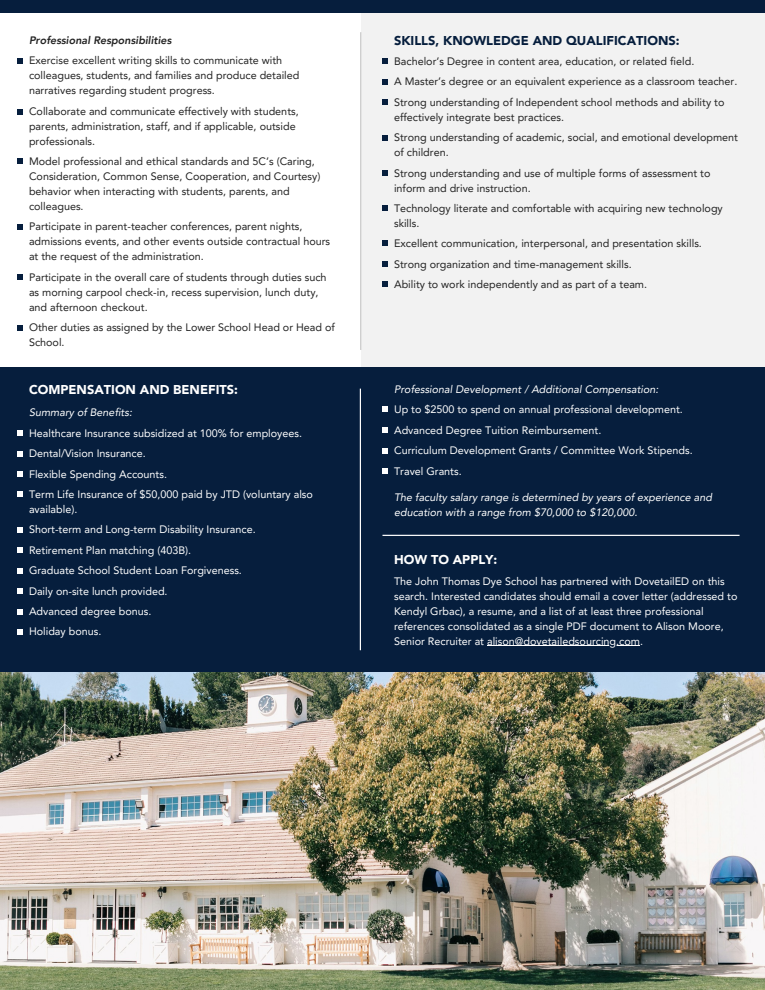
<style>
.page{position:relative;width:765px;height:990px;background:#fff}
.page>*{position:absolute;margin:0;border:0;box-sizing:border-box;transform-origin:0 0}
.t1{font:900 12.8px "Avenir LT Pro";color:#fff}
.t2{font:900 12.8px "Avenir LT Pro";color:#061e3d}
.t3{font:10.8px/15px "Avenir LT Pro";color:#222}
.t4{font:10.8px/15px "Avenir LT Pro";color:#fff}
.t5{font:italic 10.8px/15px "Avenir LT Pro";color:#fff}
.t6{font:italic 800 10.8px "Avenir LT Pro";color:#222}
</style>
<div class="page">
<img style="left:0;top:672px;width:765px;height:318px">
<div style="left:361px;top:0;width:404px;height:367px;background:#f2f2f2"></div>
<hr style="left:360px;top:32px;width:1px;height:318px;background:#222">
<svg style="left:17px;top:59px;width:6px;height:5px"></svg>
<svg style="left:17px;top:109px;width:6px;height:5px"></svg>
<svg style="left:17px;top:159px;width:6px;height:5px"></svg>
<svg style="left:17px;top:225px;width:6px;height:5px"></svg>
<svg style="left:17px;top:275px;width:6px;height:5px"></svg>
<svg style="left:17px;top:325px;width:6px;height:5px"></svg>
<div style="left:0;top:0;width:765px;height:13px;background:#061e3d"></div>
<svg style="left:382px;top:59px;width:6px;height:5px"></svg>
<svg style="left:382px;top:79px;width:6px;height:5px"></svg>
<svg style="left:382px;top:100px;width:6px;height:5px"></svg>
<svg style="left:382px;top:135px;width:6px;height:5px"></svg>
<svg style="left:382px;top:170px;width:6px;height:6px"></svg>
<svg style="left:382px;top:205px;width:6px;height:6px"></svg>
<svg style="left:382px;top:241px;width:6px;height:5px"></svg>
<svg style="left:382px;top:262px;width:6px;height:5px"></svg>
<svg style="left:382px;top:281px;width:6px;height:6px"></svg>
<div style="left:0;top:367px;width:765px;height:305px;background:#061e3d"></div>
<hr style="left:360px;top:389px;width:1px;height:261px;background:#fff">
<svg style="left:17px;top:430px;width:6px;height:5px"></svg>
<svg style="left:382px;top:407px;width:6px;height:5px"></svg>
<svg style="left:17px;top:451px;width:6px;height:5px"></svg>
<svg style="left:382px;top:428px;width:6px;height:5px"></svg>
<svg style="left:17px;top:471px;width:6px;height:5px"></svg>
<svg style="left:382px;top:448px;width:6px;height:5px"></svg>
<svg style="left:17px;top:492px;width:6px;height:5px"></svg>
<svg style="left:382px;top:468px;width:6px;height:6px"></svg>
<svg style="left:17px;top:528px;width:6px;height:5px"></svg>
<svg style="left:17px;top:548px;width:6px;height:5px"></svg>
<svg style="left:17px;top:568px;width:6px;height:5px"></svg>
<svg style="left:17px;top:589px;width:6px;height:5px"></svg>
<svg style="left:17px;top:609px;width:6px;height:5px"></svg>
<svg style="left:17px;top:629px;width:6px;height:6px"></svg>
<hr style="left:487px;top:645px;width:153px;height:1px;background:#fff">
<hr style="left:383px;top:535px;width:357px;height:1px;background:#fff">
<h1 class="t6" style="left:29px;top:36px;width:144px">Professional Responsibilities</h1>
<p class="t3" style="left:29px;top:54px;width:272px">Exercise excellent writing skills to communicate with colleagues, students, and families and produce detailed narratives regarding student progress.</p>
<p class="t3" style="left:29px;top:104px;width:271px">Collaborate and communicate effectively with students, parents, administration, staff, and if applicable, outside professionals.</p>
<p class="t3" style="left:29px;top:155px;width:293px">Model professional and ethical standards and 5C’s (Caring, Consideration, Common Sense, Cooperation, and Courtesy) behavior when interacting with students, parents, and colleagues.</p>
<p class="t3" style="left:29px;top:220px;width:303px">Participate in parent-teacher conferences, parent nights, admissions events, and other events outside contractual hours at the request of the administration.</p>
<p class="t3" style="left:29px;top:271px;width:299px">Participate in the overall care of students through duties such as morning carpool check-in, recess supervision, lunch duty, and afternoon checkout.</p>
<p class="t3" style="left:29px;top:321px;width:307px">Other duties as assigned by the Lower School Head or Head of<br>School.</p>
<h1 class="t1" style="left:29px;top:385px;width:210px">COMPENSATION AND BENEFITS:</h1>
<p class="t5" style="left:29px;top:406px;width:105px">Summary of Benefits:</p>
<p class="t4" style="left:29px;top:427px;width:275px">Healthcare Insurance subsidized at 100% for employees.</p>
<p class="t4" style="left:29px;top:447px;width:118px">Dental/Vision Insurance.</p>
<p class="t4" style="left:29px;top:467px;width:140px">Flexible Spending Accounts.</p>
<p class="t4" style="left:29px;top:488px;width:285px">Term Life Insurance of $50,000 paid by JTD (voluntary also available).</p>
<p class="t4" style="left:29px;top:523px;width:228px">Short-term and Long-term Disability Insurance.</p>
<p class="t4" style="left:29px;top:544px;width:164px">Retirement Plan matching (403B).</p>
<p class="t4" style="left:29px;top:564px;width:214px">Graduate School Student Loan Forgiveness.</p>
<p class="t4" style="left:29px;top:584px;width:140px">Daily on-site lunch provided.</p>
<p class="t4" style="left:29px;top:605px;width:124px">Advanced degree bonus.</p>
<p class="t4" style="left:29px;top:625px;width:74px">Holiday bonus.</p>
<p class="t2" style="left:394px;top:35px;width:287px">SKILLS, KNOWLEDGE AND QUALIFICATIONS:</p>
<p class="t3" style="left:394px;top:55px;width:302px">Bachelor’s Degree in content area, education, or related field.</p>
<p class="t3" style="left:394px;top:75px;width:345px">A Master’s degree or an equivalent experience as a classroom teacher.</p>
<p class="t3" style="left:394px;top:95px;width:332px">Strong understanding of Independent school methods and ability to effectively integrate best practices.</p>
<h2 class="t3" style="left:394px;top:131px;width:345px">Strong understanding of academic, social, and emotional development of children.</h2>
<p class="t3" style="left:394px;top:166px;width:318px">Strong understanding and use of multiple forms of assessment to inform and drive instruction.</p>
<p class="t3" style="left:394px;top:202px;width:330px">Technology literate and comfortable with acquiring new technology skills.</p>
<p class="t3" style="left:394px;top:237px;width:309px">Excellent communication, interpersonal, and presentation skills.</p>
<p class="t3" style="left:394px;top:257px;width:239px">Strong organization and time-management skills.</p>
<p class="t3" style="left:394px;top:278px;width:255px">Ability to work independently and as part of a team.</p>
<p class="t5" style="left:394px;top:383px;width:266px">Professional Development / Additional Compensation:</p>
<p class="t4" style="left:394px;top:403px;width:290px">Up to $2500 to spend on annual professional development.</p>
<p class="t4" style="left:394px;top:424px;width:209px">Advanced Degree Tuition Reimbursement.</p>
<h1 class="t4" style="left:394px;top:444px;width:300px">Curriculum Development Grants / Committee Work Stipends.</h1>
<p class="t4" style="left:394px;top:464px;width:69px">Travel Grants.</p>
<p class="t5" style="left:394px;top:491px;width:319px">The faculty salary range is determined by years of experience and education with a range from $70,000 to $120,000.</p>
<p class="t1" style="left:394px;top:555px;width:105px">HOW TO APPLY:</p>
<p class="t4" style="left:394px;top:574px;width:345px">The John Thomas Dye School has partnered with DovetailED on this search. Interested candidates should email a cover letter (addressed to Kendyl Grbac), a resume, and a list of at least three professional references consolidated as a single PDF document to Alison Moore, Senior Recruiter at alison@dovetailedsourcing.com.</p>
</div>
